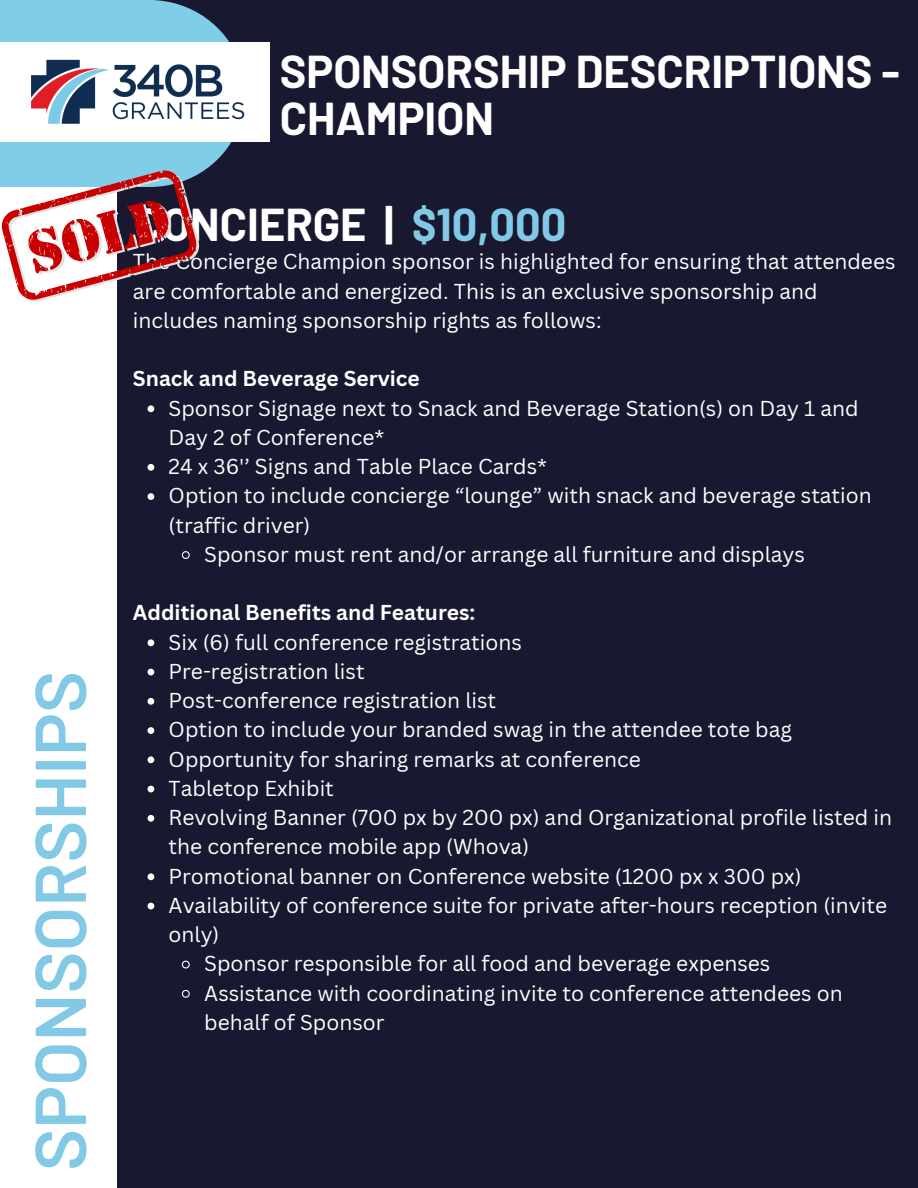
<style>
.page{position:relative;width:918px;height:1188px;background:#fff}
.page>*{position:absolute;margin:0;border:0;box-sizing:border-box;transform-origin:0 0}
.t1{font:600 71.85px "Barlow";color:#81c9e4}
.t2{font:700 45px/47.2px "Barlow";color:#fff}
.t3{font:21px/29.2px "Canva Sans";color:#fff}
.t4{font:700 21px "Canva Sans";color:#fff}
.s1{color:#81c9e4}
</style>
<div class="page">
<div style="left:117px;top:0;width:801px;height:1188px;background:#181830"></div>
<svg style="left:0;top:0;width:245px;height:174px;fill:#80cde7"></svg>
<img style="left:0;top:42px;width:270px;height:99px">
<svg style="left:148px;top:405px;width:6px;height:7px"></svg>
<svg style="left:148px;top:464px;width:6px;height:7px"></svg>
<svg style="left:148px;top:493px;width:6px;height:7px"></svg>
<svg style="left:181px;top:551px;width:9px;height:8px"></svg>
<svg style="left:148px;top:639px;width:6px;height:7px"></svg>
<svg style="left:148px;top:669px;width:6px;height:6px"></svg>
<svg style="left:148px;top:698px;width:6px;height:7px"></svg>
<svg style="left:148px;top:727px;width:6px;height:7px"></svg>
<svg style="left:148px;top:756px;width:6px;height:7px"></svg>
<svg style="left:148px;top:786px;width:6px;height:6px"></svg>
<svg style="left:148px;top:815px;width:6px;height:7px"></svg>
<svg style="left:148px;top:873px;width:6px;height:7px"></svg>
<svg style="left:148px;top:903px;width:6px;height:6px"></svg>
<svg style="left:181px;top:960px;width:9px;height:9px"></svg>
<svg style="left:181px;top:989px;width:9px;height:9px"></svg>
<svg style="left:0;top:170px;width:199px;height:131px"></svg>
<p class="t1" style="left:14px;top:1171px;width:502px;rotate:-90deg">SPONSORSHIPS</p>
<p class="t2" style="left:280px;top:46px;width:622px">SPONSORSHIP DESCRIPTIONS -<br>CHAMPION</p>
<p class="t2" style="left:135px;top:200px;width:433px">CONCIERGE | <span class="s1">$10,000</span></p>
<h2 class="t3" style="left:133px;top:247px;width:764px">The Concierge Champion sponsor is highlighted for ensuring that attendees are comfortable and energized. This is an exclusive sponsorship and includes naming sponsorship rights as follows:</h2>
<p class="t4" style="left:133px;top:364px;width:288px">Snack and Beverage Service</p>
<h3 class="t3" style="left:169px;top:393px;width:692px">Sponsor Signage next to Snack and Beverage Station(s) on Day 1 and<br>Day 2 of Conference*</h3>
<p class="t3" style="left:169px;top:451px;width:380px">24 x 36'’ Signs and Table Place Cards*</p>
<p class="t3" style="left:169px;top:481px;width:705px">Option to include concierge “lounge” with snack and beverage station (traffic driver)</p>
<p class="t3" style="left:204px;top:539px;width:602px">Sponsor must rent and/or arrange all furniture and displays</p>
<p class="t4" style="left:133px;top:598px;width:344px">Additional Benefits and Features:</p>
<h3 class="t3" style="left:169px;top:627px;width:355px">Six (6) full conference registrations</h3>
<p class="t3" style="left:169px;top:656px;width:198px">Pre-registration list</p>
<p class="t3" style="left:169px;top:685px;width:329px">Post-conference registration list</p>
<p class="t3" style="left:169px;top:715px;width:625px">Option to include your branded swag in the attendee tote bag</p>
<p class="t3" style="left:169px;top:744px;width:474px">Opportunity for sharing remarks at conference</p>
<p class="t3" style="left:169px;top:773px;width:167px">Tabletop Exhibit</p>
<p class="t3" style="left:169px;top:802px;width:725px">Revolving Banner (700 px by 200 px) and Organizational profile listed in the conference mobile app (Whova)</p>
<p class="t3" style="left:169px;top:861px;width:634px">Promotional banner on Conference website (1200 px x 300 px)</p>
<p class="t3" style="left:169px;top:890px;width:720px">Availability of conference suite for private after-hours reception (invite only)</p>
<p class="t3" style="left:204px;top:949px;width:568px">Sponsor responsible for all food and beverage expenses</p>
<p class="t3" style="left:204px;top:978px;width:640px">Assistance with coordinating invite to conference attendees on behalf of Sponsor</p>
</div>
